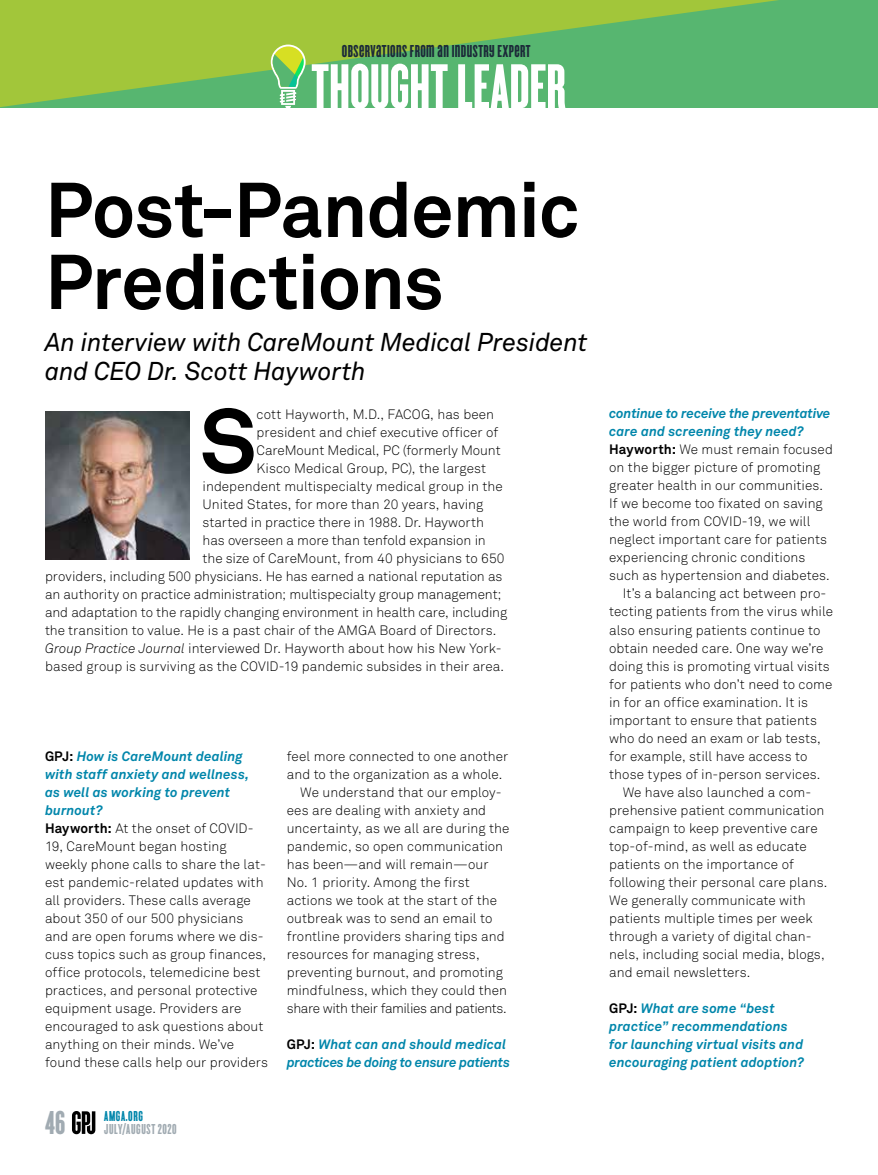
<style>
.page{position:relative;width:878px;height:1175px;background:#fff}
.page>*{position:absolute;margin:0;border:0;box-sizing:border-box;transform-origin:0 0}
.t1{font:700 89.7px "Akkurat Std";color:#000}
.t2{font:700 76.5px/72px "Akkurat Std";letter-spacing:-.015em;color:#000}
.t3{font:66.15px "Cyclone Background";letter-spacing:.005em;color:#fff}
.t4{font:34.5px "Cyclone Background";color:#a1abb2}
.t5{font:italic 25.5px/28.5px "Akkurat Std";letter-spacing:-.01em;color:#000}
.t6{font:18px "Cyclone Background";letter-spacing:.025em;color:#1c2b39}
.t7{font:15px "Cyclone Background";letter-spacing:.04em;color:#a1abb2}
.t8{font:15px "Cyclone Background";letter-spacing:.045em;color:#0086ab}
.t9{font:300 13.5px/18px "Akkurat Std";color:#000}
.t10{font:italic 700 13.5px/18px "Akkurat Std";letter-spacing:.005em;color:#0086ab}
.t11{font:italic 700 13.5px/18px "Akkurat Std";letter-spacing:-.015em;color:#0086ab}
.t12{font:300 13.5px "Akkurat Std";letter-spacing:-.03em;color:#000}
.s1{font-style:italic}
.s2{font-weight:700}
.s3{font-weight:700;font-style:italic;color:#0086ab}
.s4{font-style:normal;color:#000}
</style>
<div class="page">
<svg style="left:72px;top:1111px;width:23px;height:23px"></svg>
<svg style="left:0;top:0;width:877px;height:108px;background:#78bd58"></svg>
<svg style="left:271px;top:45px;width:35px;height:63px;background:#8dcd76"></svg>
<img style="left:45px;top:412px;width:144px;height:148px">
<h3 class="t6" style="left:342px;top:41px;width:190px">OBSERVATIONS FROM AN INDUSTRY EXPERT</h3>
<h3 class="t3" style="left:311px;top:50px;width:256px">THOUGHT LEADER</h3>
<h2 class="t2" style="left:45px;top:173px;width:536px">Post-Pandemic<br>Predictions</h2>
<h3 class="t5" style="left:45px;top:328px;width:544px">An interview with CareMount Medical President and CEO Dr. Scott Hayworth</h3>
<h1 class="t1" style="left:200px;top:386px;width:58px">S</h1>
<p class="t9" style="left:256px;top:405px;width:239px">cott Hayworth, M.D., FACOG, has been</p>
<p class="t9" style="left:256px;top:423px;width:243px">president and chief executive officer of</p>
<p class="t9" style="left:256px;top:441px;width:245px">CareMount Medical, PC (formerly Mount</p>
<p class="t9" style="left:256px;top:459px;width:231px">Kisco Medical Group, PC), the largest</p>
<p class="t9" style="left:202px;top:477px;width:301px">independent multispecialty medical group in the</p>
<p class="t9" style="left:202px;top:495px;width:282px">United States, for more than 20 years, having</p>
<p class="t9" style="left:202px;top:513px;width:283px">started in practice there in 1988. Dr. Hayworth</p>
<p class="t9" style="left:202px;top:531px;width:285px">has overseen a more than tenfold expansion in</p>
<p class="t9" style="left:202px;top:549px;width:303px">the size of CareMount, from 40 physicians to 650</p>
<p class="t9" style="left:45px;top:567px;width:459px">providers, including 500 physicians. He has earned a national reputation as</p>
<p class="t9" style="left:45px;top:585px;width:458px">an authority on practice administration; multispecialty group management;</p>
<p class="t9" style="left:45px;top:603px;width:463px">and adaptation to the rapidly changing environment in health care, including</p>
<p class="t9" style="left:45px;top:621px;width:453px">the transition to value. He is a past chair of the AMGA Board of Directors.</p>
<p class="t9" style="left:45px;top:639px;width:458px"><span class="s1">Group Practice Journal</span> interviewed Dr. Hayworth about how his New York-</p>
<p class="t9" style="left:45px;top:657px;width:460px">based group is surviving as the COVID-19 pandemic subsides in their area.</p>
<p class="t9" style="left:45px;top:747px;width:224px"><span class="s2">GPJ:</span> <span class="s3">How is CareMount dealing with staff anxiety and wellness,<br>as well as working to prevent burnout?<br></span><span class="s2">Hayworth:</span> At the onset of COVID-<br>19, CareMount began hosting weekly phone calls to share the lat&shy;est pandemic-related updates with all providers. These calls average about 350 of our 500 physicians and are open forums where we dis&shy;cuss topics such as group finances, office protocols, telemedicine best practices, and personal protective equipment usage. Providers are encouraged to ask questions about anything on their minds. We’ve found these calls help our providers</p>
<p class="t9" style="left:287px;top:747px;width:223px">feel more connected to one another</p>
<p class="t9" style="left:287px;top:765px;width:217px">and to the organization as a whole.</p>
<p class="t9" style="left:300px;top:783px;width:203px">We understand that our employ-</p>
<p class="t9" style="left:287px;top:801px;width:201px">ees are dealing with anxiety and</p>
<p class="t9" style="left:287px;top:819px;width:224px">uncertainty, as we all are during the</p>
<p class="t9" style="left:287px;top:837px;width:218px">pandemic, so open communication</p>
<p class="t9" style="left:287px;top:855px;width:203px">has been—and will remain—our</p>
<p class="t9" style="left:287px;top:873px;width:184px">No. 1 priority. Among the first</p>
<p class="t9" style="left:287px;top:891px;width:212px">actions we took at the start of the</p>
<p class="t9" style="left:287px;top:909px;width:207px">outbreak was to send an email to</p>
<p class="t9" style="left:287px;top:927px;width:219px">frontline providers sharing tips and</p>
<p class="t9" style="left:287px;top:945px;width:194px">resources for managing stress,</p>
<p class="t9" style="left:287px;top:963px;width:218px">preventing burnout, and promoting</p>
<p class="t9" style="left:287px;top:981px;width:222px">mindfulness, which they could then</p>
<p class="t12" style="left:287px;top:1000px;width:221px">share with their families and patients.</p>
<p class="t11" style="left:287px;top:1034px;width:225px"><span class="s4">GPJ:</span> What can and should medical practices be doing to ensure patients</p>
<h3 class="t4" style="left:45px;top:1103px;width:22px">46</h3>
<p class="t8" style="left:104px;top:1107px;width:40px">AMGA.ORG</p>
<p class="t7" style="left:104px;top:1121px;width:74px">JULY/AUGUST 2020</p>
<p class="t11" style="left:609px;top:404px;width:223px">continue to receive the preventative</p>
<p class="t10" style="left:609px;top:422px;width:196px">care and screening they need?</p>
<p class="t9" style="left:609px;top:441px;width:225px"><span class="s2">Hayworth:</span> We must remain focused</p>
<p class="t9" style="left:609px;top:459px;width:212px">on the bigger picture of promoting</p>
<p class="t9" style="left:609px;top:477px;width:215px">greater health in our communities.</p>
<p class="t9" style="left:609px;top:495px;width:215px">If we become too fixated on saving</p>
<p class="t9" style="left:609px;top:513px;width:203px">the world from COVID-19, we will</p>
<p class="t9" style="left:609px;top:531px;width:219px">neglect important care for patients</p>
<p class="t9" style="left:609px;top:549px;width:198px">experiencing chronic conditions</p>
<p class="t9" style="left:609px;top:567px;width:222px">such as hypertension and diabetes.</p>
<p class="t9" style="left:622px;top:585px;width:205px">It’s a balancing act between pro-</p>
<p class="t9" style="left:609px;top:603px;width:225px">tecting patients from the virus while</p>
<p class="t9" style="left:609px;top:621px;width:213px">also ensuring patients continue to</p>
<p class="t9" style="left:609px;top:639px;width:216px">obtain needed care. One way we’re</p>
<p class="t9" style="left:609px;top:657px;width:222px">doing this is promoting virtual visits</p>
<p class="t9" style="left:609px;top:675px;width:225px">for patients who don’t need to come</p>
<p class="t9" style="left:609px;top:693px;width:200px">in for an office examination. It is</p>
<p class="t9" style="left:609px;top:710px;width:209px">important to ensure that patients</p>
<p class="t9" style="left:609px;top:728px;width:213px">who do need an exam or lab tests,</p>
<p class="t9" style="left:609px;top:746px;width:200px">for example, still have access to</p>
<p class="t9" style="left:609px;top:764px;width:213px">those types of in-person services.</p>
<p class="t9" style="left:622px;top:782px;width:190px">We have also launched a com-</p>
<p class="t9" style="left:609px;top:800px;width:217px">prehensive patient communication</p>
<p class="t9" style="left:609px;top:818px;width:210px">campaign to keep preventive care</p>
<p class="t9" style="left:609px;top:836px;width:199px">top-of-mind, as well as educate</p>
<p class="t9" style="left:609px;top:854px;width:186px">patients on the importance of</p>
<p class="t9" style="left:609px;top:872px;width:219px">following their personal care plans.</p>
<p class="t9" style="left:609px;top:890px;width:198px">We generally communicate with</p>
<p class="t9" style="left:609px;top:908px;width:205px">patients multiple times per week</p>
<p class="t9" style="left:609px;top:926px;width:204px">through a variety of digital chan-</p>
<p class="t9" style="left:609px;top:944px;width:217px">nels, including social media, blogs,</p>
<p class="t9" style="left:609px;top:962px;width:143px">and email newsletters.</p>
<p class="t10" style="left:609px;top:998px;width:196px"><span class="s4">GPJ:</span> What are some “best practice” recommendations for launching virtual visits and encouraging patient adoption?</p>
</div>
